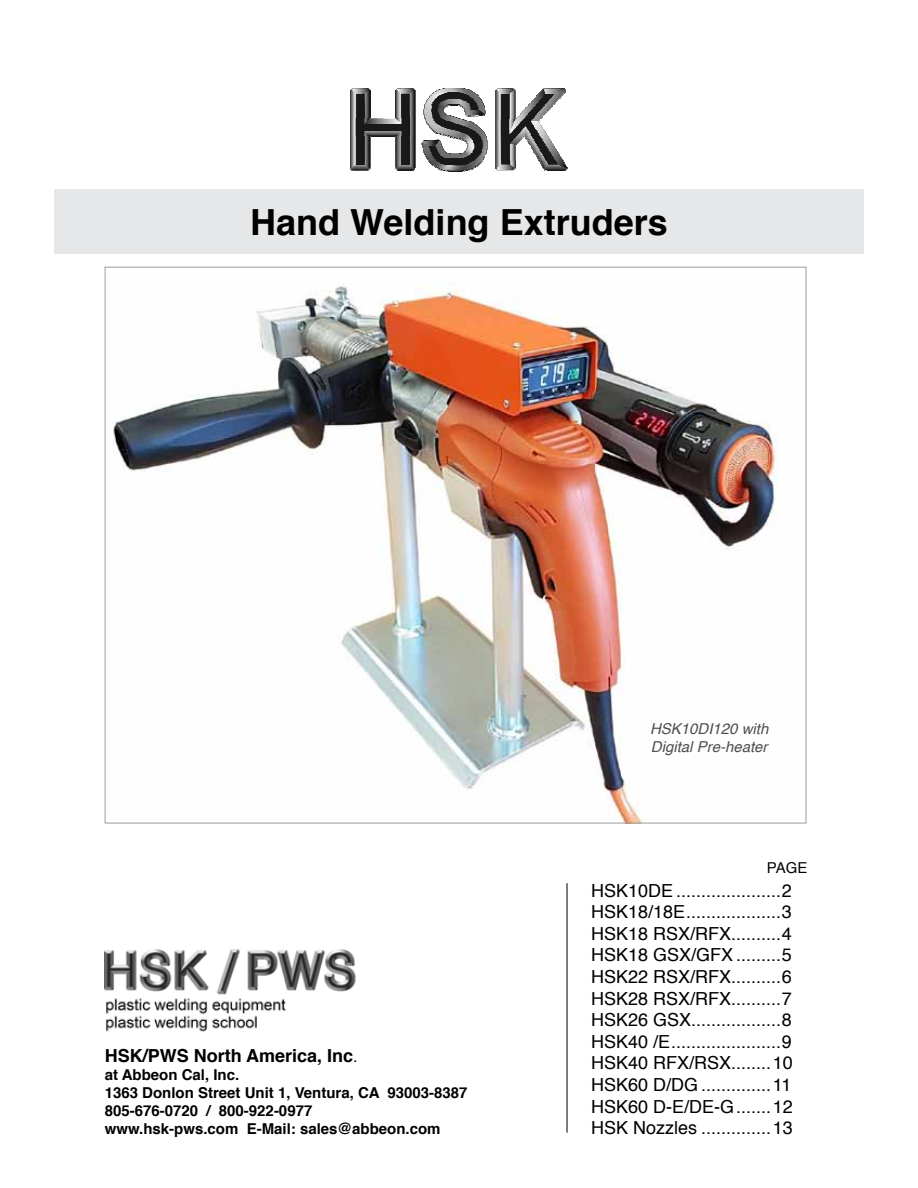
<style>
.page{position:relative;width:918px;height:1188px;background:#fff}
.page>*{position:absolute;margin:0;border:0;box-sizing:border-box;transform-origin:0 0}
.t1{font:700 36px "Helvetica";color:#000}
.t2{font:18px/21.6px "Helvetica";color:#000;text-align:justify}
.t3{font:700 18px "Helvetica";color:#000}
.t4{font:700 15px/18px "Helvetica";color:#000}
.t5{font:italic 15px/18px "Helvetica";color:#4f4f51}
.t6{font:15px "Helvetica";color:#000}
.t7{font:14.1px/16.2px "Helvetica";color:#000}
.s1{font-weight:400;font-size:16.5px}
</style>
<div class="page">
<svg style="left:440px;top:88px;width:28px;height:2px"></svg>
<img style="left:425px;top:90px;width:59px;height:15px">
<svg style="left:424px;top:105px;width:61px;height:12px"></svg>
<img style="left:424px;top:117px;width:32px;height:2px">
<svg style="left:351px;top:88px;width:19px;height:31px"></svg>
<svg style="left:395px;top:88px;width:20px;height:31px"></svg>
<img style="left:425px;top:118px;width:42px;height:4px">
<img style="left:351px;top:119px;width:64px;height:18px">
<svg style="left:496px;top:88px;width:70px;height:32px"></svg>
<img style="left:496px;top:120px;width:51px;height:16px">
<img style="left:426px;top:121px;width:48px;height:4px">
<img style="left:428px;top:124px;width:51px;height:4px">
<img style="left:430px;top:127px;width:51px;height:3px">
<img style="left:432px;top:129px;width:51px;height:3px">
<img style="left:434px;top:131px;width:49px;height:2px">
<img style="left:436px;top:132px;width:48px;height:2px">
<img style="left:438px;top:133px;width:47px;height:2px">
<img style="left:440px;top:134px;width:45px;height:1px">
<img style="left:444px;top:135px;width:42px;height:1px">
<img style="left:449px;top:136px;width:37px;height:2px">
<img style="left:453px;top:137px;width:33px;height:2px">
<img style="left:455px;top:138px;width:32px;height:1px">
<svg style="left:422px;top:140px;width:29px;height:15px"></svg>
<svg style="left:458px;top:139px;width:29px;height:15px"></svg>
<img style="left:425px;top:154px;width:61px;height:4px">
<img style="left:426px;top:157px;width:58px;height:3px">
<img style="left:428px;top:159px;width:55px;height:3px">
<img style="left:430px;top:162px;width:51px;height:2px">
<img style="left:432px;top:164px;width:48px;height:1px">
<img style="left:432px;top:165px;width:46px;height:1px">
<img style="left:434px;top:166px;width:43px;height:2px">
<img style="left:436px;top:167px;width:39px;height:2px">
<img style="left:438px;top:168px;width:35px;height:2px">
<img style="left:440px;top:169px;width:32px;height:1px">
<svg style="left:395px;top:137px;width:20px;height:34px"></svg>
<svg style="left:351px;top:137px;width:19px;height:34px"></svg>
<svg style="left:496px;top:136px;width:71px;height:35px"></svg>
<svg style="left:441px;top:170px;width:29px;height:2px"></svg>
<div style="left:54px;top:189px;width:810px;height:65px;background:#e6e7e8"></div>
<img style="left:113px;top:283px;width:665px;height:538px">
<hr style="left:567px;top:883px;width:1px;height:250px;background:#000">
<img style="left:105px;top:949px;width:251px;height:83px">
<h1 class="t1" style="left:250px;top:193px;width:419px">Hand Welding Extruders</h1>
<p class="t5" style="left:650px;top:720px;width:120px">HSK10DI120 with<br>Digital Pre-heater</p>
<p class="t3" style="left:105px;top:1041px;width:254px">HSK/PWS North America, Inc<span class="s1">.</span></p>
<p class="t4" style="left:105px;top:1066px;width:364px">at Abbeon Cal, Inc.<br>1363 Donlon Street Unit 1, Ventura, CA 93003-8387<br>805-676-0720 / 800-922-0977<br>www.hsk-pws.com E-Mail: sales@abbeon.com</p>
<p class="t7" style="left:97px;top:1051px;width:81px">Prolongation<br>Widen</p>
<p class="t6" style="left:767px;top:857px;width:42px">PAGE</p>
<p class="t2" style="left:591px;top:880px;width:203px">HSK10DE .....................2<br>HSK18/18E...................3<br>HSK18 RSX/RFX..........4<br>HSK18 GSX/GFX .........5<br>HSK22 RSX/RFX..........6<br>HSK28 RSX/RFX..........7<br>HSK26 GSX..................8<br>HSK40 /E......................9<br>HSK40 RFX/RSX........10<br>HSK60 D/DG ..............11<br>HSK60 D-E/DE-G.......12<br>HSK Nozzles ..............13</p>
</div>
